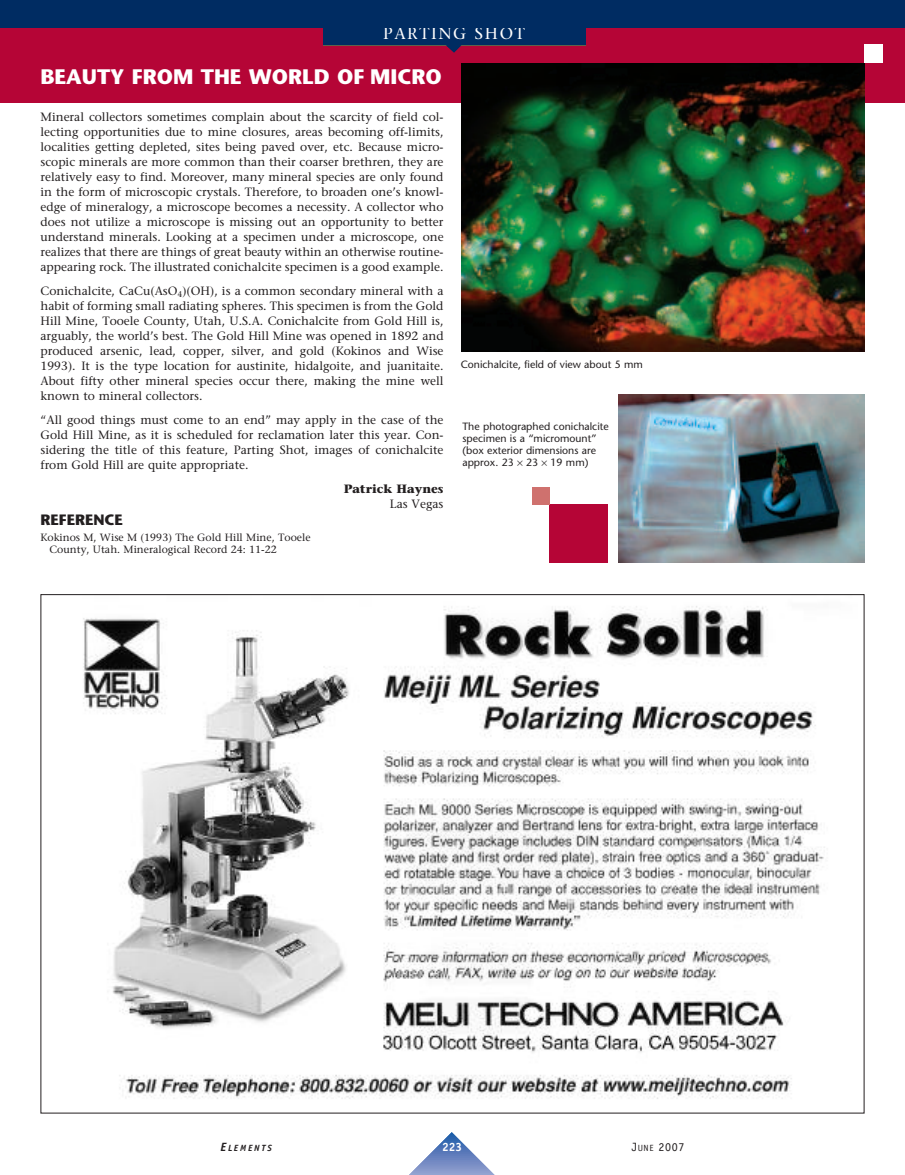
<style>
.page{position:relative;width:905px;height:1175px;background:#fff}
.page>*{position:absolute;margin:0;border:0;box-sizing:border-box;transform-origin:0 0}
.t1{font:700 21px "Stone Sans";color:#fff}
.t2{font:16.5px "Stone Serif";letter-spacing:.1em;color:#fff}
.t3{font:700 15px "Stone Sans";color:#231f20}
.t4{font:12px/15px "Stone Serif";color:#231f20;text-align:justify}
.t5{font:700 12px "Stone Serif";color:#231f20}
.t6{font:12px "Officina Sans";color:#231f20}
.t7{font:700 12px "Officina Sans";color:#fff}
.t8{font:10.5px/12px "Stone Sans";color:#231f20}
.t9{font:10.5px/12px "Stone Serif";color:#231f20}
.t10{font:italic 700 9px "Officina Sans";letter-spacing:.2em;color:#231f20}
.s1{font-size:12px}
.s2{font-size:9px}
</style>
<div class="page">
<div style="left:0;top:0;width:904px;height:102px;background:#b50536"></div>
<div style="left:864px;top:44px;width:19px;height:19px;background:#fff"></div>
<hr style="left:395px;top:1174px;width:113px;height:1px;background:#93a3d1">
<hr style="left:395px;top:1173px;width:113px;height:1px;background:#90a1d0">
<hr style="left:395px;top:1172px;width:113px;height:1px;background:#8d9ecf">
<hr style="left:395px;top:1171px;width:113px;height:1px;background:#8b9cce">
<hr style="left:395px;top:1170px;width:113px;height:1px;background:#89c">
<hr style="left:395px;top:1169px;width:113px;height:1px;background:#8597cb">
<hr style="left:395px;top:1168px;width:113px;height:1px;background:#8294c9">
<hr style="left:395px;top:1167px;width:113px;height:1px;background:#8092c8">
<hr style="left:395px;top:1166px;width:113px;height:1px;background:#7c90c7">
<hr style="left:395px;top:1165px;width:113px;height:1px;background:#7a8ec6">
<hr style="left:395px;top:1164px;width:113px;height:1px;background:#778cc5">
<hr style="left:395px;top:1163px;width:113px;height:1px;background:#748ac4">
<hr style="left:395px;top:1162px;width:113px;height:1px;background:#7289c3">
<hr style="left:395px;top:1161px;width:113px;height:1px;background:#7086c2">
<hr style="left:395px;top:1160px;width:113px;height:1px;background:#6d85c1">
<hr style="left:395px;top:1159px;width:113px;height:1px;background:#6982c0">
<hr style="left:395px;top:1158px;width:113px;height:1px;background:#6880bf">
<hr style="left:395px;top:1157px;width:113px;height:1px;background:#647fbe">
<hr style="left:395px;top:1156px;width:113px;height:1px;background:#617dbd">
<hr style="left:395px;top:1155px;width:113px;height:1px;background:#5e7bbc">
<hr style="left:395px;top:1154px;width:113px;height:1px;background:#5b79bb">
<hr style="left:395px;top:1153px;width:113px;height:1px;background:#5877b9">
<hr style="left:395px;top:1152px;width:113px;height:1px;background:#5575b8">
<hr style="left:395px;top:1151px;width:113px;height:1px;background:#5273b7">
<hr style="left:395px;top:1150px;width:113px;height:1px;background:#5072b7">
<hr style="left:395px;top:1149px;width:113px;height:1px;background:#4c70b5">
<hr style="left:395px;top:1148px;width:113px;height:1px;background:#476fb5">
<hr style="left:395px;top:1147px;width:113px;height:1px;background:#446db4">
<hr style="left:395px;top:1146px;width:113px;height:1px;background:#416cb3">
<hr style="left:395px;top:1145px;width:113px;height:1px;background:#3c6ab2">
<hr style="left:395px;top:1144px;width:113px;height:1px;background:#3369b1">
<hr style="left:395px;top:1143px;width:113px;height:1px;background:#3167b0">
<hr style="left:395px;top:1142px;width:113px;height:1px;background:#2f66b0">
<hr style="left:395px;top:1141px;width:113px;height:1px;background:#2d65af">
<hr style="left:395px;top:1140px;width:113px;height:1px;background:#2a63ae">
<hr style="left:395px;top:1139px;width:113px;height:1px;background:#2762ad">
<hr style="left:395px;top:1138px;width:113px;height:1px;background:#2460ac">
<hr style="left:395px;top:1137px;width:113px;height:1px;background:#225eab">
<hr style="left:395px;top:1136px;width:113px;height:1px;background:#1e5da9">
<hr style="left:395px;top:1135px;width:113px;height:1px;background:#1c5ba8">
<hr style="left:395px;top:1134px;width:113px;height:1px;background:#175aa8">
<hr style="left:395px;top:1133px;width:113px;height:1px;background:#1158a7">
<hr style="left:395px;top:1132px;width:113px;height:1px;background:#0856a6">
<div style="left:323px;top:26px;width:262px;height:19px;background:#002c62"></div>
<svg style="left:446px;top:45px;width:15px;height:7px"></svg>
<div style="left:0;top:0;width:904px;height:27px;background:#002c62"></div>
<img style="left:461px;top:63px;width:403px;height:288px">
<div style="left:549px;top:505px;width:58px;height:57px;background:#b50536"></div>
<div style="left:532px;top:487px;width:17px;height:18px;background:#cf716e"></div>
<img style="left:618px;top:394px;width:246px;height:168px">
<img style="left:83px;top:606px;width:742px;height:493px">
<h2 class="t2" style="left:383px;top:27px;width:143px">PARTING SHOT</h2>
<h1 class="t1" style="left:40px;top:69px;width:403px">BEAUTY FROM THE WORLD OF MICRO</h1>
<p class="t4" style="left:40px;top:110px;width:404px">Mineral collectors sometimes complain about the scarcity of field col&shy;lecting opportunities due to mine closures, areas becoming off-limits, localities getting depleted, sites being paved over, etc. Because micro&shy;scopic minerals are more common than their coarser brethren, they are relatively easy to find. Moreover, many mineral species are only found in the form of microscopic crystals. Therefore, to broaden one’s knowl&shy;edge of mineralogy, a microscope becomes a necessity. A collector who does not utilize a microscope is missing out an opportunity to better understand minerals. Looking at a specimen under a microscope, one realizes that there are things of great beauty within an otherwise routine&shy;appearing rock. The illustrated conichalcite specimen is a good example.</p>
<p class="t4" style="left:40px;top:284px;width:404px">Conichalcite, CaCu(AsO<sub>4</sub>)(OH), is a common secondary mineral with a habit of forming small radiating spheres. This specimen is from the Gold Hill Mine, Tooele County, Utah, U.S.A. Conichalcite from Gold Hill is, arguably, the world’s best. The Gold Hill Mine was opened in 1892 and produced arsenic, lead, copper, silver, and gold (Kokinos and Wise 1993). It is the type location for austinite, hidalgoite, and juanitaite.<br>About fifty other mineral species occur there, making the mine well known to mineral collectors.</p>
<p class="t4" style="left:41px;top:413px;width:404px">“All good things must come to an end” may apply in the case of the Gold Hill Mine, as it is scheduled for reclamation later this year. Con&shy;sidering the title of this feature, Parting Shot, images of conichalcite from Gold Hill are quite appropriate.</p>
<p class="t5" style="left:343px;top:484px;width:101px">Patrick Haynes</p>
<p class="t4" style="left:390px;top:497px;width:55px">Las Vegas</p>
<p class="t3" style="left:40px;top:513px;width:84px">REFERENCE</p>
<p class="t9" style="left:49px;top:532px;width:262px;text-indent:-9px">Kokinos M, Wise M (1993) The Gold Hill Mine, Tooele<br>County, Utah. Mineralogical Record 24: 11-22</p>
<p class="t8" style="left:460px;top:360px;width:184px">Conichalcite, field of view about 5 mm</p>
<p class="t8" style="left:462px;top:422px;width:148px">The photographed conichalcite specimen is a “micromount” (box exterior dimensions are approx. 23 23 19 mm)</p>
<p class="t10" style="left:220px;top:1144px;width:53px"><span class="s1">E</span>LEMENTS</p>
<p class="t7" style="left:442px;top:1142px;width:22px">223</p>
<p class="t6" style="left:631px;top:1142px;width:54px">J<span class="s2">UNE</span> 2007</p>
</div>
